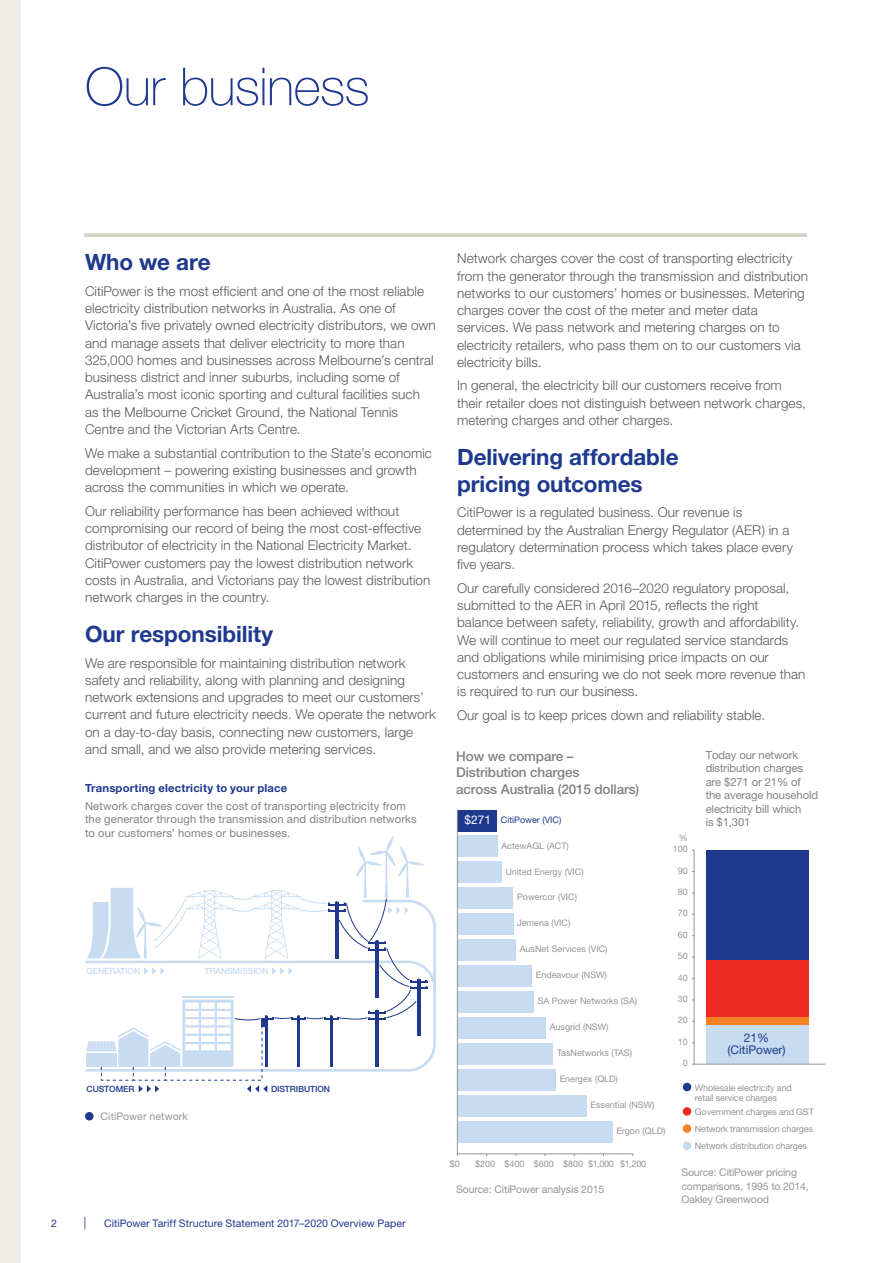
<style>
.page{position:relative;width:893px;height:1263px;background:#fff}
.page>*{position:absolute;margin:0;border:0;box-sizing:border-box;transform-origin:0 0}
.t1{font:100 52.5px "Helvetica Neue";letter-spacing:-.015em;color:#1e398d}
.t2{font:700 22.5px/27px "Helvetica Neue";letter-spacing:-.005em;color:#1e398d}
.t3{font:300 13.5px/17.2px "Helvetica Neue";letter-spacing:.005em;color:#58595b}
.t4{font:500 13.5px/16.5px "Helvetica Neue";letter-spacing:-.01em;color:#808285}
.t5{font:12px/12px "Helvetica Neue";color:#1e398d;text-align:center}
.t6{font:12px "Helvetica Neue";color:#fff}
.t7{font:11.25px/13.5px "Helvetica Neue";letter-spacing:.01em;color:#808285}
.t8{font:11.25px/13.5px "Helvetica Neue";letter-spacing:-.01em;color:#808285}
.t9{font:700 11.25px "Helvetica Neue";letter-spacing:.015em;color:#1e398d}
.t10{font:10.5px/13.5px "Helvetica Neue";letter-spacing:-.015em;color:#939598}
.t11{font:10.5px "Helvetica Neue";letter-spacing:.005em;color:#1e398d}
.t12{font:10.5px "Helvetica Neue";letter-spacing:.01em;color:#939598}
.t13{font:9px/10.8px "Helvetica Neue";color:#939598;text-align:right}
.t14{font:9px "Helvetica Neue";color:#1e398d}
.t15{font:500 8.55px "Helvetica Neue";letter-spacing:-.01em;color:#c7dbf1}
.t16{font:500 8.55px "Helvetica Neue";letter-spacing:-.01em;color:#1e398d}
.t17{font:6.75px "Helvetica Neue";letter-spacing:.02em;color:#808285}
.s1{font-weight:100;font-size:16.5px}
</style>
<div class="page">
<div style="left:0;top:0;width:21px;height:1263px;background:#edede6"></div>
<svg style="left:84px;top:233px;width:723px;height:4px;background:#d5d5cb"></svg>
<div style="left:85px;top:1112px;width:9px;height:8px;background:#1e398d;border-radius:50%"></div>
<svg style="left:85px;top:836px;width:351px;height:256px"></svg>
<div style="left:683px;top:1107px;width:8px;height:9px;background:#ee2a24;border-radius:50%"></div>
<div style="left:683px;top:1083px;width:8px;height:8px;background:#1e398d;border-radius:50%"></div>
<svg style="left:692px;top:849px;width:134px;height:216px"></svg>
<div style="left:683px;top:1141px;width:8px;height:9px;background:#c7dbf1;border-radius:50%"></div>
<div style="left:683px;top:1124px;width:8px;height:9px;background:#f58025;border-radius:50%"></div>
<div style="left:457px;top:810px;width:40px;height:21px;background:#1e398d"></div>
<div style="left:457px;top:836px;width:41px;height:21px;background:#c7dbf1"></div>
<div style="left:457px;top:862px;width:45px;height:21px;background:#c7dbf1"></div>
<div style="left:457px;top:888px;width:56px;height:21px;background:#c7dbf1"></div>
<div style="left:457px;top:913px;width:57px;height:22px;background:#c7dbf1"></div>
<div style="left:457px;top:939px;width:59px;height:22px;background:#c7dbf1"></div>
<div style="left:457px;top:965px;width:75px;height:22px;background:#c7dbf1"></div>
<div style="left:457px;top:991px;width:77px;height:22px;background:#c7dbf1"></div>
<div style="left:457px;top:1017px;width:89px;height:21px;background:#c7dbf1"></div>
<div style="left:457px;top:1043px;width:96px;height:21px;background:#c7dbf1"></div>
<div style="left:457px;top:1069px;width:99px;height:21px;background:#c7dbf1"></div>
<div style="left:457px;top:1095px;width:130px;height:21px;background:#c7dbf1"></div>
<div style="left:457px;top:1121px;width:156px;height:21px;background:#c7dbf1"></div>
<hr style="left:457px;top:810px;width:1px;height:344px;background:#939598">
<hr style="left:457px;top:1153px;width:176px;height:1px;background:#939598">
<h1 class="t1" style="left:85px;top:57px;width:286px">Our business</h1>
<h2 class="t2" style="left:85px;top:248px;width:127px">Who we are</h2>
<p class="t3" style="left:85px;top:282px;width:352px">CitiPower is the most efficient and one of the most reliable electricity distribution networks in Australia. As one of Victoria’s five privately owned electricity distributors, we own and manage assets that deliver electricity to more than 325,000 homes and businesses across Melbourne’s central business district and inner suburbs, including some of Australia’s most iconic sporting and cultural facilities such as the Melbourne Cricket Ground, the National Tennis Centre and the Victorian Arts Centre.</p>
<p class="t3" style="left:85px;top:444px;width:348px">We make a substantial contribution to the State’s economic development – powering existing businesses and growth across the communities in which we operate.</p>
<p class="t3" style="left:85px;top:502px;width:347px">Our reliability performance has been achieved without compromising our record of being the most cost-effective distributor of electricity in the National Electricity Market.<br>CitiPower customers pay the lowest distribution network costs in Australia, and Victorians pay the lowest distribution network charges in the country.</p>
<h2 class="t2" style="left:85px;top:620px;width:190px">Our responsibility</h2>
<p class="t3" style="left:85px;top:654px;width:352px">We are responsible for maintaining distribution network safety and reliability, along with planning and designing network extensions and upgrades to meet our customers’ current and future electricity needs. We operate the network on a day-to-day basis, connecting new customers, large and small, and we also provide metering services.</p>
<p class="t9" style="left:85px;top:781px;width:204px">Transporting electricity to your place</p>
<p class="t7" style="left:85px;top:799px;width:333px">Network charges cover the cost of transporting electricity from the generator through the transmission and distribution networks to our customers’ homes or businesses.</p>
<p class="t15" style="left:86px;top:966px;width:55px">GENERATION</p>
<p class="t15" style="left:204px;top:966px;width:65px">TRANSMISSION</p>
<p class="t16" style="left:87px;top:1083px;width:49px">CUSTOMER</p>
<p class="t16" style="left:271px;top:1083px;width:61px">DISTRIBUTION</p>
<p class="t17" style="left:98px;top:1111px;width:63px">CitiPower networks</p>
<p class="t12" style="left:101px;top:1110px;width:89px">CitiPower network</p>
<p class="t11" style="left:51px;top:1217px;width:7px">2</p>
<p class="t11" style="left:83px;top:1217px;width:324px"><span class="s1">|</span> CitiPower Tariff Structure Statement 2017–2020 Overview Paper</p>
<p class="t3" style="left:457px;top:249px;width:352px">Network charges cover the cost of transporting electricity from the generator through the transmission and distribution networks to our customers’ homes or businesses. Metering charges cover the cost of the meter and meter data services. We pass network and metering charges on to electricity retailers, who pass them on to our customers via electricity bills.</p>
<p class="t3" style="left:457px;top:377px;width:350px">In general, the electricity bill our customers receive from their retailer does not distinguish between network charges, metering charges and other charges.</p>
<h2 class="t2" style="left:457px;top:443px;width:223px">Delivering affordable pricing outcomes</h2>
<p class="t3" style="left:457px;top:504px;width:337px">CitiPower is a regulated business. Our revenue is determined by the Australian Energy Regulator (AER) in a regulatory determination process which takes place every five years.</p>
<p class="t3" style="left:457px;top:579px;width:350px">Our carefully considered 2016–2020 regulatory proposal, submitted to the AER in April 2015, reflects the right balance between safety, reliability, growth and affordability.<br>We will continue to meet our regulated service standards and obligations while minimising price impacts on our customers and ensuring we do not seek more revenue than is required to run our business.</p>
<p class="t3" style="left:457px;top:706px;width:310px">Our goal is to keep prices down and reliability stable.</p>
<p class="t4" style="left:456px;top:747px;width:185px">How we compare –<br>Distribution charges<br>across Australia (2015 dollars)</p>
<p class="t14" style="left:501px;top:814px;width:62px">CitiPower (VIC)</p>
<p class="t13" style="left:501px;top:840px;width:69px">ActewAGL (ACT)</p>
<p class="t13" style="left:505px;top:866px;width:80px">United Energy (VIC)</p>
<p class="t13" style="left:517px;top:892px;width:61px">Powercor (VIC)</p>
<p class="t13" style="left:517px;top:918px;width:55px">Jemena (VIC)</p>
<p class="t13" style="left:520px;top:943px;width:89px">AusNet Services (VIC)</p>
<p class="t13" style="left:536px;top:969px;width:73px">Endeavour (NSW)</p>
<p class="t13" style="left:538px;top:995px;width:101px">SA Power Networks (SA)</p>
<p class="t13" style="left:550px;top:1021px;width:60px">Ausgrid (NSW)</p>
<p class="t13" style="left:557px;top:1047px;width:76px">TasNetworks (TAS)</p>
<p class="t13" style="left:560px;top:1073px;width:60px">Energex (QLD)</p>
<p class="t13" style="left:591px;top:1099px;width:65px">Essential (NSW)</p>
<p class="t13" style="left:616px;top:1125px;width:50px">Ergon (QLD)</p>
<p class="t13" style="left:450px;top:1158px;width:12px">$0</p>
<p class="t13" style="left:475px;top:1158px;width:172px">$200 $400 $600 $800 $1,000 $1,200</p>
<p class="t10" style="left:456px;top:1182px;width:150px">Source: CitiPower analysis 2015</p>
<p class="t6" style="left:465px;top:813px;width:28px">$271</p>
<p class="t13" style="left:673px;top:833px;width:17px">%<br>100</p>
<p class="t13" style="left:678px;top:865px;width:12px">90</p>
<p class="t13" style="left:678px;top:886px;width:12px">80</p>
<p class="t13" style="left:678px;top:908px;width:12px">70</p>
<p class="t13" style="left:678px;top:929px;width:12px">60</p>
<p class="t13" style="left:678px;top:950px;width:12px">50</p>
<p class="t13" style="left:678px;top:972px;width:12px">40</p>
<p class="t13" style="left:678px;top:993px;width:12px">30</p>
<p class="t13" style="left:678px;top:1015px;width:12px">20</p>
<p class="t13" style="left:678px;top:1036px;width:12px">10</p>
<p class="t13" style="left:683px;top:1057px;width:7px">0</p>
<p class="t8" style="left:706px;top:748px;width:114px">Today our network distribution charges are $271 or 21% of the average household electricity bill which<br>is $1,301</p>
<p class="t5" style="left:727px;top:1032px;width:60px">21% (CitiPower)</p>
<p class="t13" style="left:695px;top:1082px;width:98px;text-align:left">Wholesale electricity and retail service charges</p>
<p class="t13" style="left:695px;top:1140px;width:114px">Network distribution charges</p>
<p class="t13" style="left:695px;top:1106px;width:120px">Government charges and GST</p>
<p class="t13" style="left:695px;top:1123px;width:120px">Network transmission charges</p>
<p class="t10" style="left:681px;top:1166px;width:129px">Source: CitiPower pricing comparisons, 1995 to 2014,<br>Oakley Greenwood</p>
</div>
